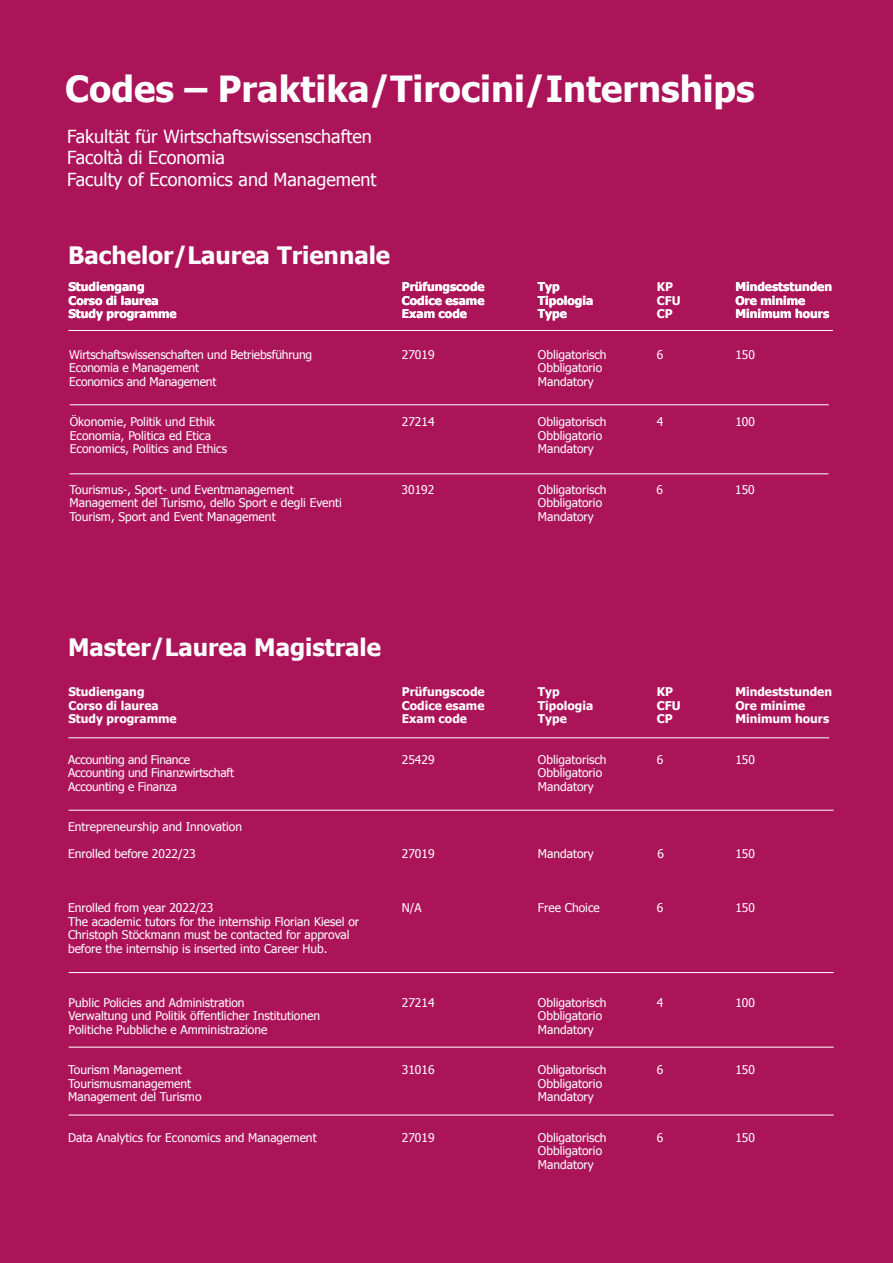
<style>
.page{position:relative;width:893px;height:1263px;background:#ac145a}
.page>*{position:absolute;margin:0;border:0;box-sizing:border-box;transform-origin:0 0}
.Paragraph_Style_2{font:700 36px "Tahoma";color:#fff}
.Paragraph_Style_2-2{font:700 24px "Tahoma";color:#fff}
.Paragraph_Style_1{font:18px/21.6px "Tahoma";color:#fff}
.Paragraph_Style_2-3{font:18px "Tahoma";color:#fff}
.Paragraph_Style_1-2{font:12px/13.5px "Tahoma";color:#fff}
.Paragraph_Style_2-4{font:700 12px/13.5px "Tahoma";color:#fff}
</style>
<div class="page">
<hr style="left:70px;top:404px;width:759px;height:1px;background:#fff">
<hr style="left:69px;top:810px;width:765px;height:1px;background:#fff">
<hr style="left:69px;top:473px;width:759px;height:1px;background:#fff">
<hr style="left:69px;top:1047px;width:765px;height:1px;background:#fff">
<hr style="left:69px;top:1115px;width:765px;height:1px;background:#fff">
<hr style="left:69px;top:972px;width:765px;height:1px;background:#fff">
<hr style="left:68px;top:330px;width:765px;height:1px;background:#fff">
<hr style="left:68px;top:737px;width:761px;height:1px;background:#fff">
<p class="Paragraph_Style_2" style="left:65px;top:64px;width:691px">Codes – Praktika/Tirocini/Internships</p>
<p class="Paragraph_Style_2-3" style="left:67px;top:124px;width:306px">Fakultät für Wirtschaftswissenschaften</p>
<p class="Paragraph_Style_1" style="left:67px;top:146px;width:311px">Facoltà di Economia<br>Faculty of Economics and Management</p>
<p class="Paragraph_Style_2-2" style="left:68px;top:238px;width:324px">Bachelor/Laurea Triennale</p>
<p class="Paragraph_Style_2-4" style="left:68px;top:279px;width:110px">Studiengang<br>Corso di laurea<br>Study programme</p>
<p class="Paragraph_Style_2-4" style="left:402px;top:279px;width:84px">Prüfungscode<br>Codice esame</p>
<p class="Paragraph_Style_2-4" style="left:402px;top:306px;width:67px">Exam code</p>
<p class="Paragraph_Style_2-4" style="left:538px;top:279px;width:23px">Typ</p>
<p class="Paragraph_Style_2-4" style="left:538px;top:293px;width:57px">Tipologia</p>
<p class="Paragraph_Style_2-4" style="left:538px;top:306px;width:30px">Type</p>
<p class="Paragraph_Style_2-4" style="left:657px;top:279px;width:18px">KP</p>
<p class="Paragraph_Style_2-4" style="left:657px;top:293px;width:25px">CFU</p>
<p class="Paragraph_Style_2-4" style="left:657px;top:306px;width:17px">CP</p>
<p class="Paragraph_Style_2-4" style="left:735px;top:279px;width:98px">Mindeststunden<br>Ore minime<br>Minimum hours</p>
<p class="Paragraph_Style_1-2" style="left:69px;top:347px;width:245px">Wirtschaftswissenschaften und Betriebsführung</p>
<p class="Paragraph_Style_1-2" style="left:69px;top:360px;width:131px">Economia e Management</p>
<p class="Paragraph_Style_1-2" style="left:69px;top:374px;width:149px">Economics and Management</p>
<p class="Paragraph_Style_1-2" style="left:402px;top:347px;width:34px">27019</p>
<p class="Paragraph_Style_1-2" style="left:538px;top:347px;width:70px">Obligatorisch</p>
<p class="Paragraph_Style_1-2" style="left:538px;top:360px;width:66px">Obbligatorio</p>
<p class="Paragraph_Style_1-2" style="left:538px;top:374px;width:58px">Mandatory</p>
<p class="Paragraph_Style_1-2" style="left:657px;top:347px;width:8px">6</p>
<p class="Paragraph_Style_1-2" style="left:735px;top:347px;width:21px">150</p>
<p class="Paragraph_Style_1-2" style="left:70px;top:414px;width:147px">Ökonomie, Politik und Ethik</p>
<p class="Paragraph_Style_1-2" style="left:70px;top:428px;width:143px">Economia, Politica ed Etica</p>
<p class="Paragraph_Style_1-2" style="left:70px;top:441px;width:159px">Economics, Politics and Ethics</p>
<p class="Paragraph_Style_1-2" style="left:402px;top:414px;width:34px">27214</p>
<p class="Paragraph_Style_1-2" style="left:538px;top:414px;width:70px">Obligatorisch</p>
<p class="Paragraph_Style_1-2" style="left:538px;top:428px;width:66px">Obbligatorio</p>
<p class="Paragraph_Style_1-2" style="left:538px;top:441px;width:58px">Mandatory</p>
<p class="Paragraph_Style_1-2" style="left:657px;top:414px;width:8px">4</p>
<p class="Paragraph_Style_1-2" style="left:735px;top:414px;width:21px">100</p>
<p class="Paragraph_Style_1-2" style="left:70px;top:482px;width:226px">Tourismus-, Sport- und Eventmanagement</p>
<p class="Paragraph_Style_1-2" style="left:70px;top:495px;width:274px">Management del Turismo, dello Sport e degli Eventi</p>
<p class="Paragraph_Style_1-2" style="left:70px;top:509px;width:208px">Tourism, Sport and Event Management</p>
<p class="Paragraph_Style_1-2" style="left:402px;top:482px;width:34px">30192</p>
<p class="Paragraph_Style_1-2" style="left:538px;top:482px;width:70px">Obligatorisch</p>
<p class="Paragraph_Style_1-2" style="left:538px;top:495px;width:66px">Obbligatorio</p>
<p class="Paragraph_Style_1-2" style="left:538px;top:509px;width:58px">Mandatory</p>
<p class="Paragraph_Style_1-2" style="left:656px;top:482px;width:8px">6</p>
<p class="Paragraph_Style_1-2" style="left:735px;top:482px;width:21px">150</p>
<p class="Paragraph_Style_2-2" style="left:68px;top:630px;width:315px">Master/Laurea Magistrale</p>
<p class="Paragraph_Style_2-4" style="left:68px;top:684px;width:110px">Studiengang<br>Corso di laurea<br>Study programme</p>
<p class="Paragraph_Style_2-4" style="left:402px;top:684px;width:84px">Prüfungscode<br>Codice esame</p>
<p class="Paragraph_Style_2-4" style="left:402px;top:711px;width:67px">Exam code</p>
<p class="Paragraph_Style_2-4" style="left:538px;top:684px;width:23px">Typ</p>
<p class="Paragraph_Style_2-4" style="left:538px;top:698px;width:57px">Tipologia</p>
<p class="Paragraph_Style_2-4" style="left:538px;top:711px;width:30px">Type</p>
<p class="Paragraph_Style_2-4" style="left:657px;top:684px;width:18px">KP</p>
<p class="Paragraph_Style_2-4" style="left:657px;top:698px;width:25px">CFU</p>
<p class="Paragraph_Style_2-4" style="left:657px;top:711px;width:17px">CP</p>
<p class="Paragraph_Style_2-4" style="left:735px;top:684px;width:98px">Mindeststunden<br>Ore minime<br>Minimum hours</p>
<p class="Paragraph_Style_1-2" style="left:68px;top:752px;width:124px">Accounting and Finance</p>
<p class="Paragraph_Style_1-2" style="left:68px;top:765px;width:168px">Accounting und Finanzwirtschaft</p>
<p class="Paragraph_Style_1-2" style="left:68px;top:779px;width:110px">Accounting e Finanza</p>
<p class="Paragraph_Style_1-2" style="left:402px;top:752px;width:34px">25429</p>
<p class="Paragraph_Style_1-2" style="left:538px;top:752px;width:70px">Obligatorisch</p>
<p class="Paragraph_Style_1-2" style="left:538px;top:765px;width:66px">Obbligatorio</p>
<p class="Paragraph_Style_1-2" style="left:538px;top:779px;width:58px">Mandatory</p>
<p class="Paragraph_Style_1-2" style="left:657px;top:752px;width:8px">6</p>
<p class="Paragraph_Style_1-2" style="left:735px;top:752px;width:21px">150</p>
<p class="Paragraph_Style_1-2" style="left:68px;top:819px;width:176px">Entrepreneurship and Innovation</p>
<p class="Paragraph_Style_1-2" style="left:68px;top:846px;width:129px">Enrolled before 2022/23</p>
<p class="Paragraph_Style_1-2" style="left:402px;top:846px;width:34px">27019</p>
<p class="Paragraph_Style_1-2" style="left:538px;top:846px;width:58px">Mandatory</p>
<p class="Paragraph_Style_1-2" style="left:657px;top:846px;width:8px">6</p>
<p class="Paragraph_Style_1-2" style="left:735px;top:846px;width:21px">150</p>
<p class="Paragraph_Style_1-2" style="left:68px;top:900px;width:147px">Enrolled from year 2022/23</p>
<p class="Paragraph_Style_1-2" style="left:68px;top:914px;width:293px">The academic tutors for the internship Florian Kiesel or<br>Christoph Stöckmann must be contacted for approval before the internship is inserted into Career Hub.</p>
<p class="Paragraph_Style_1-2" style="left:402px;top:900px;width:21px">N/A</p>
<p class="Paragraph_Style_1-2" style="left:538px;top:900px;width:63px">Free Choice</p>
<p class="Paragraph_Style_1-2" style="left:657px;top:900px;width:8px">6</p>
<p class="Paragraph_Style_1-2" style="left:735px;top:900px;width:21px">150</p>
<p class="Paragraph_Style_1-2" style="left:69px;top:995px;width:177px">Public Policies and Administration</p>
<p class="Paragraph_Style_1-2" style="left:69px;top:1008px;width:253px">Verwaltung und Politik öffentlicher Institutionen</p>
<p class="Paragraph_Style_1-2" style="left:69px;top:1022px;width:200px">Politiche Pubbliche e Amministrazione</p>
<p class="Paragraph_Style_1-2" style="left:68px;top:1062px;width:115px">Tourism Management</p>
<p class="Paragraph_Style_1-2" style="left:68px;top:1076px;width:124px">Tourismusmanagement</p>
<p class="Paragraph_Style_1-2" style="left:68px;top:1089px;width:135px">Management del Turismo</p>
<p class="Paragraph_Style_1-2" style="left:68px;top:1130px;width:250px">Data Analytics for Economics and Management</p>
<p class="Paragraph_Style_1-2" style="left:402px;top:995px;width:34px">27214</p>
<p class="Paragraph_Style_1-2" style="left:402px;top:1062px;width:34px">31016</p>
<p class="Paragraph_Style_1-2" style="left:402px;top:1130px;width:34px">27019</p>
<p class="Paragraph_Style_1-2" style="left:538px;top:995px;width:70px">Obligatorisch</p>
<p class="Paragraph_Style_1-2" style="left:538px;top:1008px;width:66px">Obbligatorio</p>
<p class="Paragraph_Style_1-2" style="left:538px;top:1022px;width:58px">Mandatory</p>
<p class="Paragraph_Style_1-2" style="left:538px;top:1062px;width:70px">Obligatorisch</p>
<p class="Paragraph_Style_1-2" style="left:538px;top:1076px;width:66px">Obbligatorio</p>
<p class="Paragraph_Style_1-2" style="left:538px;top:1089px;width:58px">Mandatory</p>
<p class="Paragraph_Style_1-2" style="left:538px;top:1130px;width:70px">Obligatorisch</p>
<p class="Paragraph_Style_1-2" style="left:538px;top:1143px;width:66px">Obbligatorio</p>
<p class="Paragraph_Style_1-2" style="left:538px;top:1157px;width:58px">Mandatory</p>
<p class="Paragraph_Style_1-2" style="left:657px;top:995px;width:8px">4</p>
<p class="Paragraph_Style_1-2" style="left:657px;top:1062px;width:8px">6</p>
<p class="Paragraph_Style_1-2" style="left:657px;top:1130px;width:8px">6</p>
<p class="Paragraph_Style_1-2" style="left:735px;top:995px;width:21px">100</p>
<p class="Paragraph_Style_1-2" style="left:735px;top:1062px;width:21px">150</p>
<p class="Paragraph_Style_1-2" style="left:735px;top:1130px;width:21px">150</p>
</div>
